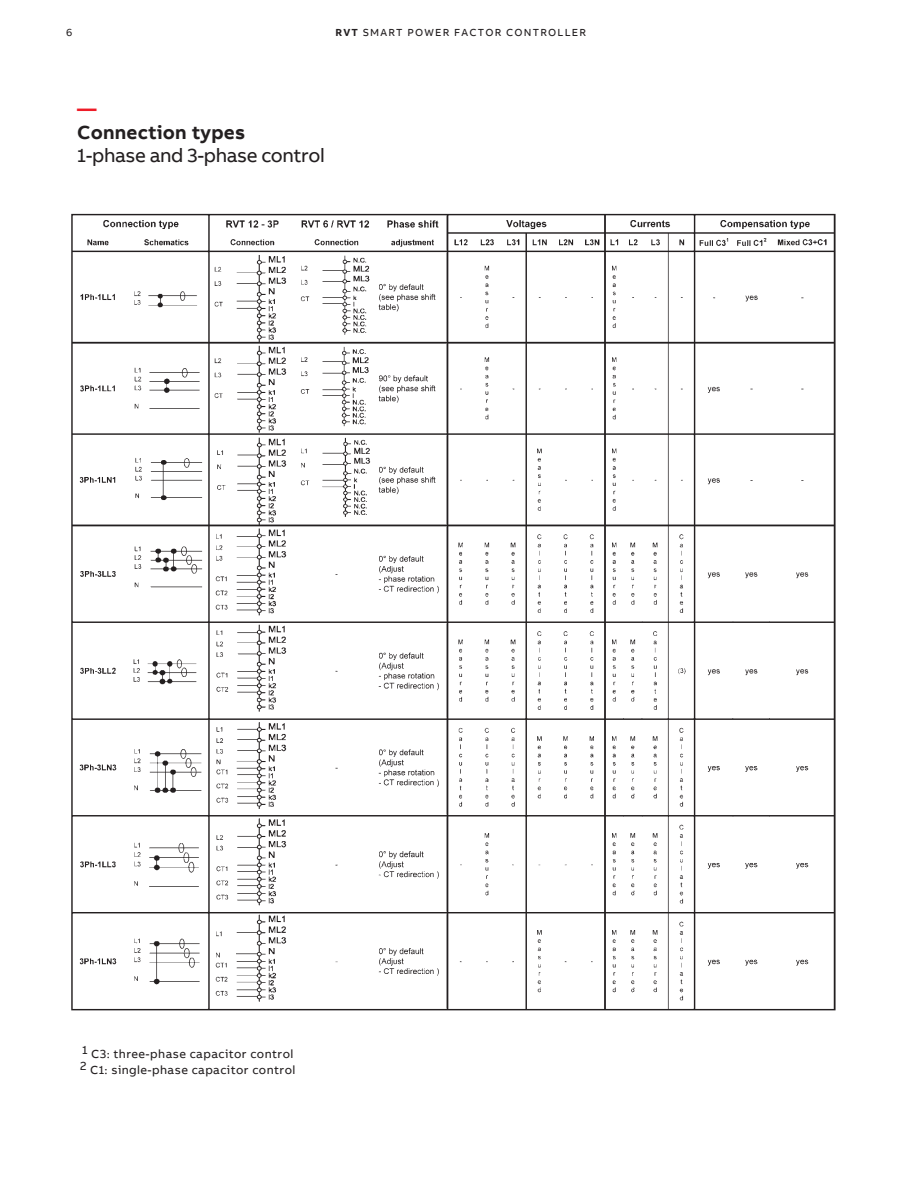
<style>
.page{position:relative;width:918px;height:1188px;background:#fff}
.page>*{position:absolute;margin:0;border:0;box-sizing:border-box;transform-origin:0 0}
.t1{font:19.5px "AB Bvoice";letter-spacing:-.025em;color:#231f20}
.t2{font:700 19.5px "AB Bvoice";letter-spacing:.01em;color:#231f20}
.t3{font:700 19.5px "AB Bvoice";color:#ee1c28}
.t4{font:12px/15.8px "AB Bvoice";letter-spacing:.035em;color:#231f20}
.t5{font:10.5px "AB Bvoice";letter-spacing:.12em;color:#231f20}
.t6{font:10.5px "AB Bvoice";color:#231f20}
.s1{font-weight:700}
</style>
<div class="page">
<img style="left:71px;top:213px;width:764px;height:798px">
<p class="t6" style="left:66px;top:26px;width:8px">6</p>
<p class="t5" style="left:336px;top:26px;width:252px"><span class="s1">RVT</span> SMART POWER FACTOR CONTROLLER</p>
<h1 class="t3" style="left:77px;top:96px;width:21px">—</h1>
<h1 class="t2" style="left:77px;top:120px;width:169px">Connection types</h1>
<h1 class="t1" style="left:77px;top:144px;width:249px">1-phase and 3-phase control</h1>
<p class="t4" style="left:80px;top:1046px;width:217px">1 C3: three-phase capacitor control<br>2 C1: single-phase capacitor control</p>
</div>
